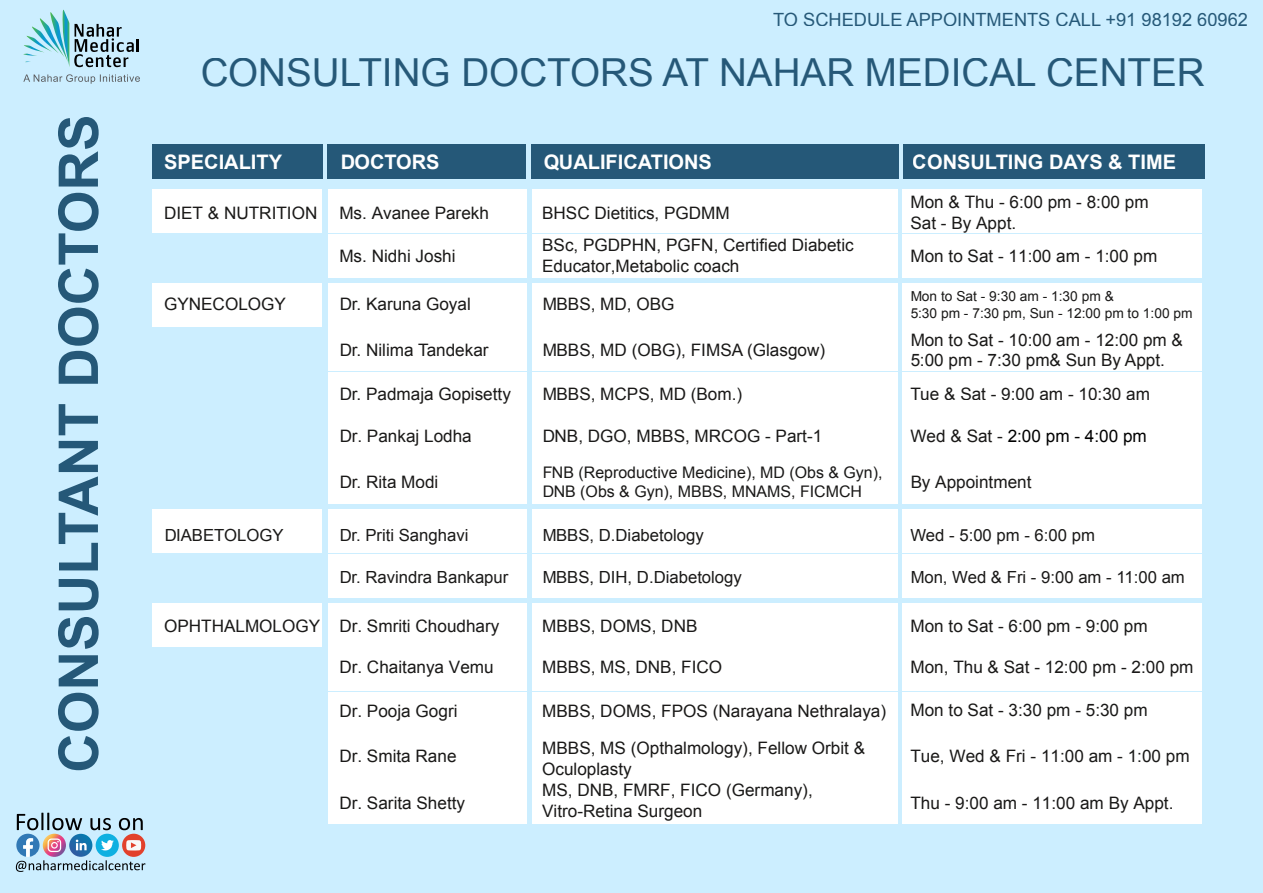
<style>
.page{position:relative;width:1263px;height:893px;background:#cef}
.page>*{position:absolute;margin:0;border:0;box-sizing:border-box;transform-origin:0 0}
.t1{font:700 54.9px "Arial";color:#083e60}
.t2{font:38.7px "Arial";color:#083e60}
.t3{font:700 19.95px "Arial";color:#fff}
.t4{font:18.3px "Arial";color:#083e60}
.t5{font:17.1px/21.3px "Arial";color:#1a1918}
.t6{font:17.1px "Arial";color:#000}
.t7{font:16.65px "Arial";color:#1a1918}
.t8{font:15.9px/19.2px "Arial";color:#1a1918}
.t9{font:13.8px/16.5px "Arial";color:#1a1918}
.s1{color:#1a1918}
</style>
<div class="page">
<svg style="left:74px;top:24px;width:65px;height:43px"></svg>
<img style="left:62px;top:10px;width:7px;height:55px">
<img style="left:50px;top:12px;width:18px;height:51px">
<img style="left:40px;top:18px;width:25px;height:39px">
<img style="left:32px;top:27px;width:27px;height:27px">
<img style="left:26px;top:36px;width:26px;height:16px">
<img style="left:24px;top:45px;width:21px;height:8px">
<svg style="left:23px;top:54px;width:14px;height:8px"></svg>
<svg style="left:23px;top:74px;width:117px;height:10px"></svg>
<svg style="left:16px;top:813px;width:129px;height:59px"></svg>
<div style="left:152px;top:144px;width:170px;height:34px;background:#255878"></div>
<div style="left:328px;top:144px;width:198px;height:34px;background:#255878"></div>
<div style="left:531px;top:144px;width:368px;height:34px;background:#255878"></div>
<div style="left:904px;top:144px;width:301px;height:34px;background:#255878"></div>
<div style="left:152px;top:603px;width:170px;height:43px;background:#fff"></div>
<div style="left:328px;top:603px;width:199px;height:43px;background:#fff"></div>
<div style="left:532px;top:603px;width:365px;height:43px;background:#fff"></div>
<div style="left:902px;top:603px;width:300px;height:43px;background:#fff"></div>
<div style="left:328px;top:647px;width:199px;height:44px;background:#fff"></div>
<div style="left:532px;top:647px;width:365px;height:44px;background:#fff"></div>
<div style="left:902px;top:647px;width:300px;height:44px;background:#fff"></div>
<div style="left:328px;top:692px;width:199px;height:43px;background:#fff"></div>
<div style="left:532px;top:692px;width:365px;height:43px;background:#fff"></div>
<div style="left:902px;top:692px;width:300px;height:43px;background:#fff"></div>
<div style="left:328px;top:736px;width:199px;height:43px;background:#fff"></div>
<div style="left:532px;top:736px;width:365px;height:43px;background:#fff"></div>
<div style="left:902px;top:736px;width:300px;height:43px;background:#fff"></div>
<div style="left:328px;top:781px;width:199px;height:43px;background:#fff"></div>
<div style="left:532px;top:781px;width:365px;height:43px;background:#fff"></div>
<div style="left:902px;top:781px;width:300px;height:43px;background:#fff"></div>
<div style="left:152px;top:283px;width:170px;height:43px;background:#fff"></div>
<div style="left:328px;top:283px;width:199px;height:43px;background:#fff"></div>
<div style="left:532px;top:283px;width:365px;height:43px;background:#fff"></div>
<div style="left:902px;top:283px;width:300px;height:43px;background:#fff"></div>
<div style="left:328px;top:328px;width:199px;height:43px;background:#fff"></div>
<div style="left:532px;top:328px;width:365px;height:43px;background:#fff"></div>
<div style="left:902px;top:328px;width:300px;height:43px;background:#fff"></div>
<div style="left:328px;top:372px;width:199px;height:43px;background:#fff"></div>
<div style="left:532px;top:372px;width:365px;height:43px;background:#fff"></div>
<div style="left:902px;top:372px;width:300px;height:43px;background:#fff"></div>
<div style="left:328px;top:416px;width:199px;height:44px;background:#fff"></div>
<div style="left:532px;top:416px;width:365px;height:44px;background:#fff"></div>
<div style="left:902px;top:416px;width:300px;height:44px;background:#fff"></div>
<div style="left:328px;top:461px;width:199px;height:43px;background:#fff"></div>
<div style="left:532px;top:461px;width:365px;height:43px;background:#fff"></div>
<div style="left:902px;top:461px;width:300px;height:43px;background:#fff"></div>
<div style="left:152px;top:190px;width:170px;height:43px;background:#fff"></div>
<div style="left:328px;top:190px;width:199px;height:43px;background:#fff"></div>
<div style="left:328px;top:234px;width:199px;height:43px;background:#fff"></div>
<div style="left:532px;top:190px;width:365px;height:43px;background:#fff"></div>
<div style="left:532px;top:234px;width:365px;height:43px;background:#fff"></div>
<div style="left:902px;top:190px;width:300px;height:43px;background:#fff"></div>
<div style="left:902px;top:234px;width:300px;height:43px;background:#fff"></div>
<div style="left:152px;top:510px;width:170px;height:43px;background:#fff"></div>
<div style="left:328px;top:510px;width:199px;height:43px;background:#fff"></div>
<div style="left:532px;top:510px;width:365px;height:43px;background:#fff"></div>
<div style="left:902px;top:510px;width:300px;height:43px;background:#fff"></div>
<div style="left:328px;top:554px;width:199px;height:43px;background:#fff"></div>
<div style="left:532px;top:554px;width:365px;height:43px;background:#fff"></div>
<div style="left:902px;top:554px;width:300px;height:43px;background:#fff"></div>
<h1 class="t1" style="left:42px;top:773px;width:660px;rotate:-90deg">CONSULTANT DOCTORS</h1>
<p class="t4" style="left:773px;top:7px;width:476px">TO SCHEDULE APPOINTMENTS CALL +91 98192 60962</p>
<h2 class="t2" style="left:200px;top:47px;width:1006px">CONSULTING DOCTORS AT NAHAR MEDICAL CENTER</h2>
<p class="t3" style="left:164px;top:149px;width:119px">SPECIALITY</p>
<p class="t3" style="left:340px;top:149px;width:101px">DOCTORS</p>
<p class="t3" style="left:543px;top:149px;width:170px">QUALIFICATIONS</p>
<p class="t3" style="left:913px;top:149px;width:265px">CONSULTING DAYS &amp; TIME</p>
<p class="t5" style="left:164px;top:202px;width:155px">DIET &amp; NUTRITION</p>
<p class="t5" style="left:339px;top:202px;width:151px">Ms. Avanee Parekh</p>
<p class="t5" style="left:339px;top:245px;width:118px">Ms. Nidhi Joshi</p>
<p class="t5" style="left:164px;top:294px;width:123px">GYNECOLOGY</p>
<p class="t5" style="left:339px;top:294px;width:133px">Dr. Karuna Goyal</p>
<p class="t5" style="left:339px;top:339px;width:151px">Dr. Nilima Tandekar</p>
<p class="t5" style="left:339px;top:383px;width:173px">Dr. Padmaja Gopisetty</p>
<p class="t5" style="left:542px;top:196px;width:313px;line-height:32.8px">BHSC Dietitics, PGDMM<br>BSc, PGDPHN, PGFN, Certified Diabetic</p>
<p class="t5" style="left:542px;top:256px;width:199px">Educator,Metabolic coach</p>
<p class="t5" style="left:542px;top:294px;width:134px">MBBS, MD, OBG</p>
<p class="t5" style="left:542px;top:339px;width:284px">MBBS, MD (OBG), FIMSA (Glasgow)</p>
<p class="t5" style="left:542px;top:383px;width:202px">MBBS, MCPS, MD (Bom.)</p>
<p class="t5" style="left:910px;top:192px;width:240px;line-height:20.5px">Mon &amp; Thu - 6:00 pm - 8:00 pm<br>Sat - By Appt.</p>
<p class="t5" style="left:910px;top:245px;width:248px">Mon to Sat - 11:00 am - 1:00 pm</p>
<p class="t9" style="left:910px;top:288px;width:284px">Mon to Sat - 9:30 am - 1:30 pm &amp;<br>5:30 pm - 7:30 pm, Sun - 12:00 pm to 1:00 pm</p>
<p class="t5" style="left:910px;top:329px;width:274px;line-height:20.5px">Mon to Sat - 10:00 am - 12:00 pm &amp;<br>5:00 pm - 7:30 pm&amp; Sun By Appt.</p>
<p class="t5" style="left:910px;top:383px;width:241px">Tue &amp; Sat - 9:00 am - 10:30 am</p>
<p class="t5" style="left:339px;top:425px;width:134px">Dr. Pankaj Lodha</p>
<p class="t5" style="left:542px;top:425px;width:282px">DNB, DGO, MBBS, MRCOG - Part-1</p>
<p class="t6" style="left:910px;top:425px;width:238px"><span class="s1">Wed &amp; Sat -</span> 2:00 pm - 4:00 pm</p>
<p class="t5" style="left:339px;top:471px;width:101px">Dr. Rita Modi</p>
<p class="t8" style="left:542px;top:463px;width:342px">FNB (Reproductive Medicine), MD (Obs &amp; Gyn),<br>DNB (Obs &amp; Gyn), MBBS, MNAMS, FICMCH</p>
<p class="t5" style="left:910px;top:471px;width:123px">By Appointment</p>
<p class="t7" style="left:164px;top:524px;width:121px">DIABETOLOGY</p>
<p class="t7" style="left:339px;top:524px;width:131px">Dr. Priti Sanghavi</p>
<p class="t7" style="left:542px;top:524px;width:163px">MBBS, D.Diabetology</p>
<p class="t7" style="left:910px;top:524px;width:186px">Wed - 5:00 pm - 6:00 pm</p>
<p class="t7" style="left:910px;top:566px;width:276px">Mon, Wed &amp; Fri - 9:00 am - 11:00 am</p>
<p class="t7" style="left:339px;top:566px;width:171px">Dr. Ravindra Bankapur</p>
<p class="t7" style="left:542px;top:566px;width:201px">MBBS, DIH, D.Diabetology</p>
<p class="t5" style="left:164px;top:615px;width:337px">OPHTHALMOLOGY Dr. Smriti Choudhary</p>
<p class="t5" style="left:339px;top:657px;width:156px">Dr. Chaitanya Vemu</p>
<p class="t5" style="left:339px;top:701px;width:120px">Dr. Pooja Gogri</p>
<p class="t5" style="left:339px;top:746px;width:119px">Dr. Smita Rane</p>
<p class="t5" style="left:339px;top:792px;width:127px">Dr. Sarita Shetty</p>
<p class="t5" style="left:542px;top:615px;width:157px">MBBS, DOMS, DNB</p>
<p class="t5" style="left:542px;top:657px;width:182px">MBBS, MS, DNB, FICO</p>
<p class="t5" style="left:542px;top:693px;width:345px;line-height:36.6px">MBBS, DOMS, FPOS (Narayana Nethralaya)<br>MBBS, MS (Opthalmology), Fellow Orbit &amp;</p>
<p class="t5" style="left:542px;top:758px;width:272px">Oculoplasty<br>MS, DNB, FMRF, FICO (Germany),<br>Vitro-Retina Surgeon</p>
<p class="t5" style="left:910px;top:615px;width:239px">Mon to Sat - 6:00 pm - 9:00 pm</p>
<p class="t5" style="left:910px;top:657px;width:285px">Mon, Thu &amp; Sat - 12:00 pm - 2:00 pm</p>
<p class="t5" style="left:910px;top:700px;width:239px">Mon to Sat - 3:30 pm - 5:30 pm</p>
<p class="t5" style="left:910px;top:746px;width:281px">Tue, Wed &amp; Fri - 11:00 am - 1:00 pm</p>
<p class="t5" style="left:910px;top:792px;width:265px">Thu - 9:00 am - 11:00 am By Appt.</p>
</div>
